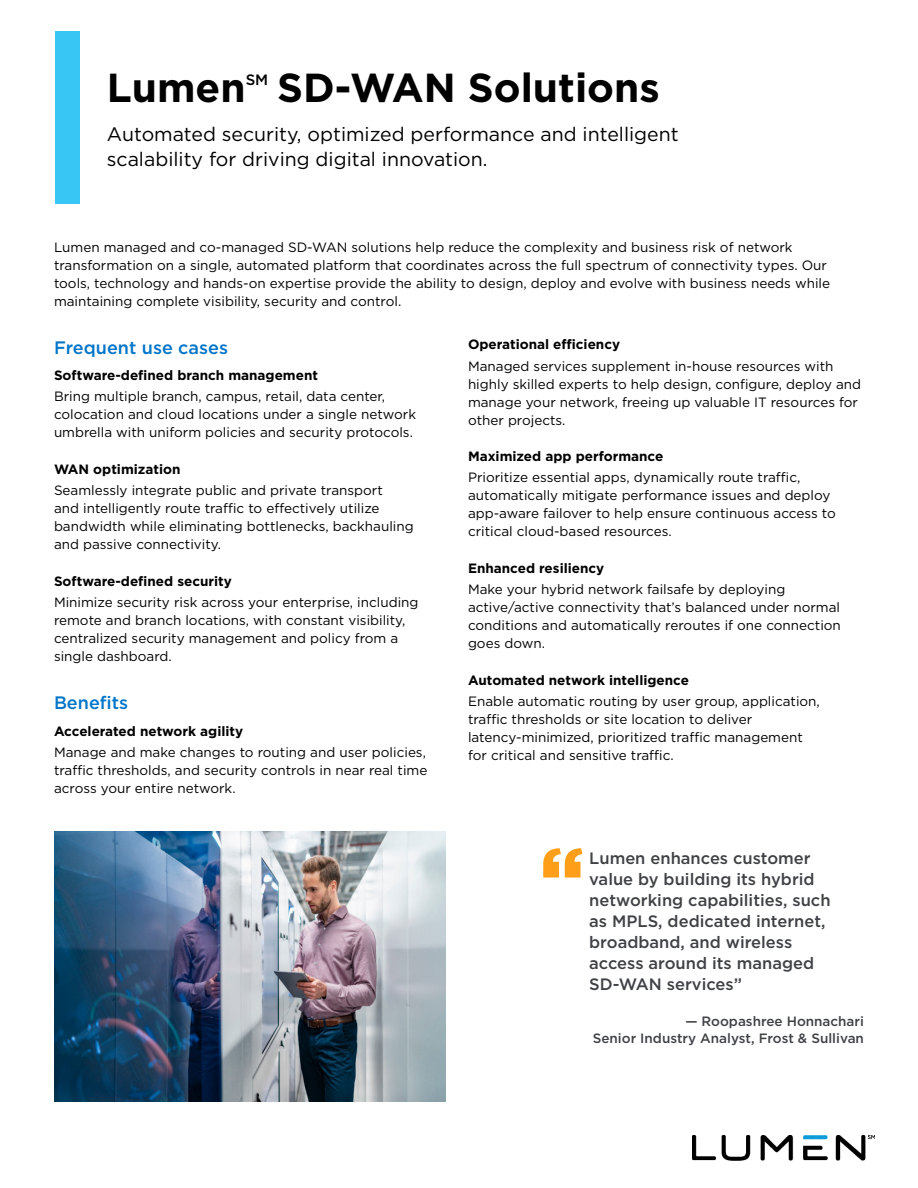
<style>
.page{position:relative;width:918px;height:1188px;background:#fff}
.page>*{position:absolute;margin:0;border:0;box-sizing:border-box;transform-origin:0 0}
.t1{font:900 81px "Gotham";color:#ff9e18}
.t2{font:700 40.5px "Gotham";color:#000}
.Title_-_Sub{font:19.5px/25.5px "Gotham";color:#000}
.Heading{font:500 18px "Gotham";color:#0075c9}
.Quote_-_Text{font:500 16.5px/21px "Gotham";color:#3f4145}
.t3{font:500 15px "Gotham";color:#000}
.Body_Copy{font:13.5px/18px "Gotham";color:#000}
.Body_Copy_-_1_Column{font:13.5px/18px "Gotham";color:#000}
.Heading_-_Sub{font:700 13.5px "Gotham";color:#000}
.Quote_-_Author{font:500 13.5px/16.5px "Gotham";color:#3f4145;text-align:right}
</style>
<div class="page">
<div style="left:55px;top:31px;width:25px;height:173px;background:#38c6f4"></div>
<img style="left:693px;top:1135px;width:181px;height:25px">
<img style="left:54px;top:832px;width:392px;height:270px">
<p class="t2" style="left:107px;top:60px;width:140px">Lumen</p>
<p class="t3" style="left:246px;top:70px;width:24px">SM</p>
<p class="t2" style="left:277px;top:60px;width:384px">SD-WAN Solutions</p>
<p class="Title_-_Sub" style="left:107px;top:121px;width:573px">Automated security, optimized performance and intelligent scalability for driving digital innovation.</p>
<p class="Body_Copy_-_1_Column" style="left:54px;top:238px;width:778px">Lumen managed and co-managed SD-WAN solutions help reduce the complexity and business risk of network transformation on a single, automated platform that coordinates across the full spectrum of connectivity types. Our tools, technology and hands-on expertise provide the ability to design, deploy and evolve with business needs while maintaining complete visibility, security and control.</p>
<p class="Heading" style="left:54px;top:336px;width:176px">Frequent use cases</p>
<p class="Heading_-_Sub" style="left:54px;top:367px;width:266px">Software-defined branch management</p>
<p class="Body_Copy" style="left:54px;top:387px;width:364px">Bring multiple branch, campus, retail, data center, colocation and cloud locations under a single network umbrella with uniform policies and security protocols.</p>
<p class="Heading_-_Sub" style="left:54px;top:461px;width:128px">WAN optimization</p>
<p class="Body_Copy" style="left:54px;top:481px;width:361px">Seamlessly integrate public and private transport<br>and intelligently route traffic to effectively utilize bandwidth while eliminating bottlenecks, backhauling and passive connectivity.</p>
<p class="Heading_-_Sub" style="left:54px;top:573px;width:179px">Software-defined security</p>
<p class="Body_Copy" style="left:54px;top:593px;width:366px">Minimize security risk across your enterprise, including remote and branch locations, with constant visibility, centralized security management and policy from a single dashboard.</p>
<p class="Heading" style="left:54px;top:691px;width:76px">Benefits</p>
<p class="Heading_-_Sub" style="left:54px;top:722px;width:191px">Accelerated network agility</p>
<p class="Body_Copy" style="left:54px;top:743px;width:375px;text-align:justify">Manage and make changes to routing and user policies, traffic thresholds, and security controls in near real time across your entire network.</p>
<p class="Heading_-_Sub" style="left:468px;top:336px;width:154px">Operational efficiency</p>
<p class="Body_Copy" style="left:468px;top:356px;width:395px">Managed services supplement in-house resources with highly skilled experts to help design, configure, deploy and manage your network, freeing up valuable IT resources for other projects.</p>
<p class="Heading_-_Sub" style="left:468px;top:448px;width:197px">Maximized app performance</p>
<p class="Body_Copy" style="left:468px;top:468px;width:369px">Prioritize essential apps, dynamically route traffic, automatically mitigate performance issues and deploy app-aware failover to help ensure continuous access to critical cloud-based resources.</p>
<p class="Heading_-_Sub" style="left:468px;top:560px;width:138px">Enhanced resiliency</p>
<p class="Body_Copy" style="left:468px;top:580px;width:374px">Make your hybrid network failsafe by deploying active/active connectivity that’s balanced under normal conditions and automatically reroutes if one connection goes down.</p>
<p class="Heading_-_Sub" style="left:468px;top:672px;width:223px">Automated network intelligence</p>
<p class="Body_Copy" style="left:468px;top:692px;width:353px">Enable automatic routing by user group, application, traffic thresholds or site location to deliver latency-minimized, prioritized traffic management for critical and sensitive traffic.</p>
<p class="t1" style="left:540px;top:821px;width:46px">“</p>
<p class="Quote_-_Text" style="left:589px;top:847px;width:243px">Lumen enhances customer value by building its hybrid networking capabilities, such as MPLS, dedicated internet, broadband, and wireless access around its managed<br>SD-WAN services”</p>
<p class="Quote_-_Author" style="left:593px;top:1013px;width:273px">— Roopashree Honnachari<br>Senior Industry Analyst, Frost &amp; Sullivan</p>
</div>
